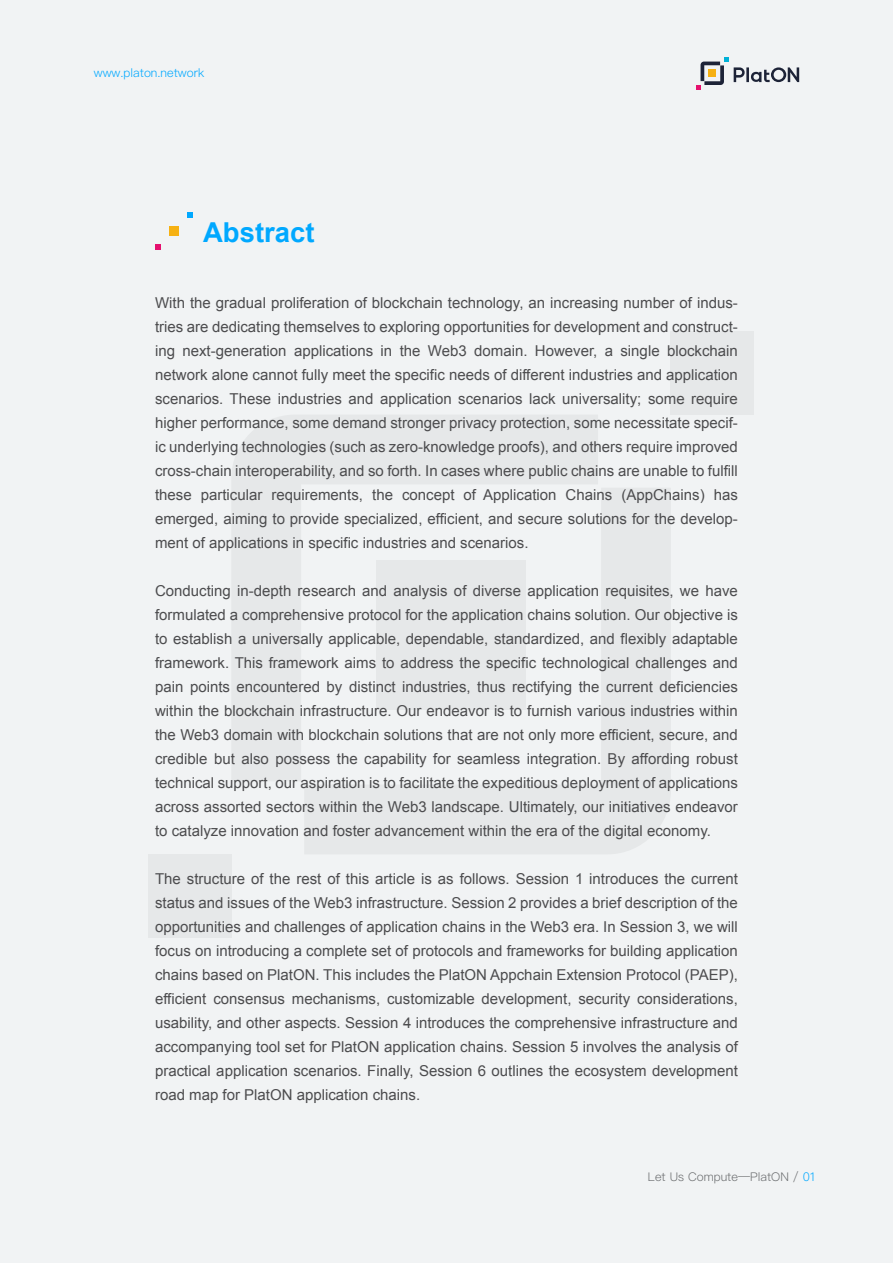
<style>
.page{position:relative;width:893px;height:1263px;background:#f1f3f4}
.page>*{position:absolute;margin:0;border:0;box-sizing:border-box;transform-origin:0 0}
.t1{font:700 27.45px "Arial";color:#00a8ff}
.t2{font:15px/24px "Arial";color:#4c4c4e;text-align:justify}
.t3{font:300 12px "Ping Fang SC";color:#6c6e70}
.t4{font:300 12px "Ping Fang SC";color:#00a8ff}
.s1{color:#00a8ff}
</style>
<div class="page">
<div style="left:305px;top:488px;width:365px;height:366px;background:#e6e8e9"></div>
<svg style="left:232px;top:415px;width:366px;height:366px;fill:#e6e8e9"></svg>
<div style="left:671px;top:331px;width:83px;height:84px;background:#e6e8e9"></div>
<div style="left:148px;top:854px;width:83px;height:83px;background:#e6e8e9"></div>
<svg style="left:734px;top:67px;width:65px;height:15px"></svg>
<svg style="left:696px;top:57px;width:32px;height:32px"></svg>
<div style="left:169px;top:227px;width:9px;height:9px;background:#f6b113"></div>
<svg style="left:187px;top:212px;width:6px;height:6px"></svg>
<svg style="left:155px;top:245px;width:5px;height:5px"></svg>
<p class="t4" style="left:94px;top:65px;width:112px">www.platon.network</p>
<h1 class="t1" style="left:203px;top:215px;width:113px">Abstract</h1>
<p class="t2" style="left:155px;top:291px;width:584px">With the gradual proliferation of blockchain technology, an increasing number of indus&shy;tries are dedicating themselves to exploring opportunities for development and construct&shy;ing next-generation applications in the Web3 domain. However, a single blockchain network alone cannot fully meet the specific needs of different industries and application scenarios. These industries and application scenarios lack universality; some require higher performance, some demand stronger privacy protection, some necessitate specif&shy;ic underlying technologies (such as zero-knowledge proofs), and others require improved cross-chain interoperability, and so forth. In cases where public chains are unable to fulfill these particular requirements, the concept of Application Chains (AppChains) has emerged, aiming to provide specialized, efficient, and secure solutions for the develop&shy;ment of applications in specific industries and scenarios.</p>
<p class="t2" style="left:155px;top:579px;width:584px">Conducting in-depth research and analysis of diverse application requisites, we have formulated a comprehensive protocol for the application chains solution. Our objective is to establish a universally applicable, dependable, standardized, and flexibly adaptable framework. This framework aims to address the specific technological challenges and pain points encountered by distinct industries, thus rectifying the current deficiencies within the blockchain infrastructure. Our endeavor is to furnish various industries within the Web3 domain with blockchain solutions that are not only more efficient, secure, and credible but also possess the capability for seamless integration. By affording robust technical support, our aspiration is to facilitate the expeditious deployment of applications across assorted sectors within the Web3 landscape. Ultimately, our initiatives endeavor to catalyze innovation and foster advancement within the era of the digital economy.</p>
<p class="t2" style="left:155px;top:867px;width:584px">The structure of the rest of this article is as follows. Session 1 introduces the current status and issues of the Web3 infrastructure. Session 2 provides a brief description of the opportunities and challenges of application chains in the Web3 era. In Session 3, we will focus on introducing a complete set of protocols and frameworks for building application chains based on PlatON. This includes the PlatON Appchain Extension Protocol (PAEP), efficient consensus mechanisms, customizable development, security considerations, usability, and other aspects. Session 4 introduces the comprehensive infrastructure and accompanying tool set for PlatON application chains. Session 5 involves the analysis of practical application scenarios. Finally, Session 6 outlines the ecosystem development road map for PlatON application chains.</p>
<p class="t3" style="left:648px;top:1170px;width:168px">Let Us Compute—PlatON / <span class="s1">01</span></p>
</div>
